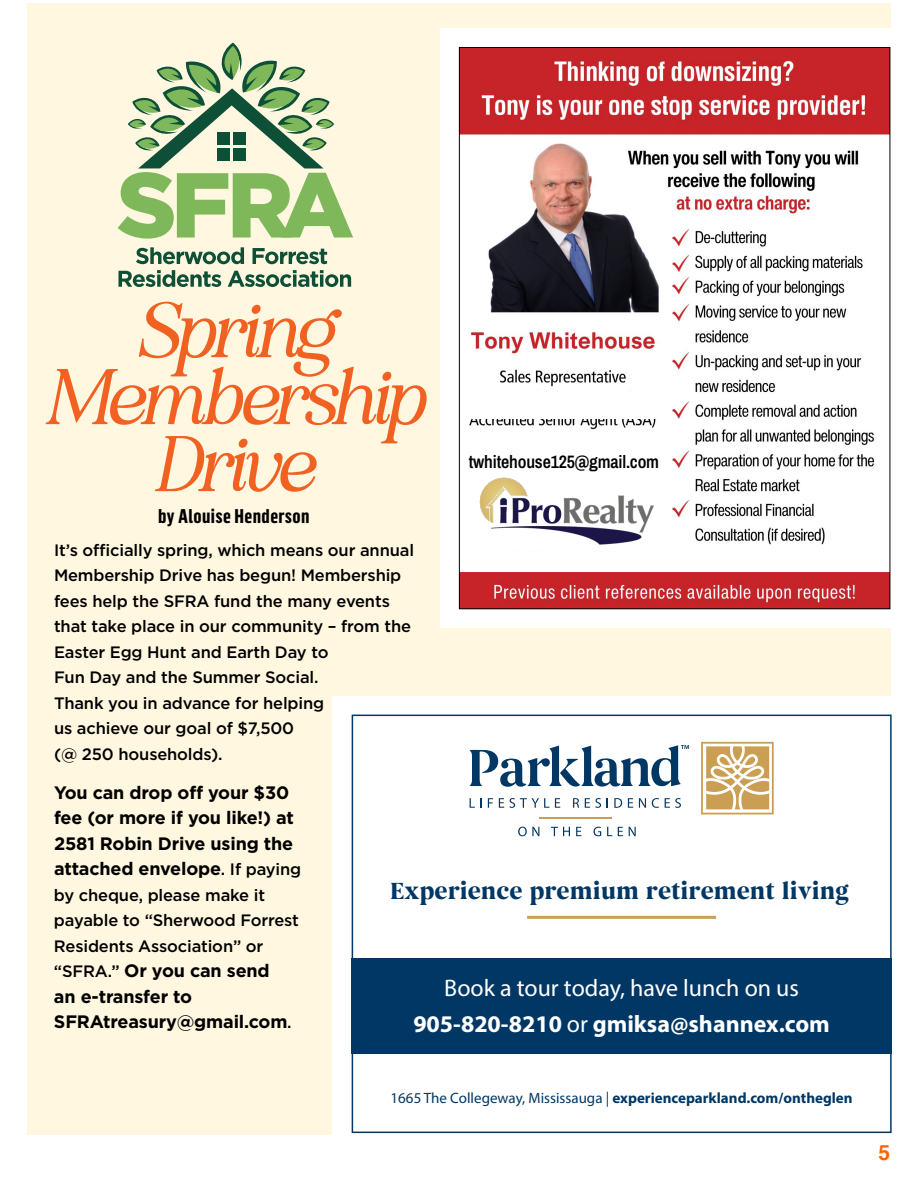
<style>
.page{position:relative;width:918px;height:1188px;background:#fff}
.page>*{position:absolute;margin:0;border:0;box-sizing:border-box;transform-origin:0 0}
.t1{font:72px/66.9px "Eighties Comeback It";letter-spacing:-.03em;color:#f16122;text-align:center}
.t2{font:24px/36px "Myriad Pro";color:#fff;text-align:center}
.t3{font:700 24px "Begum";color:#003764}
.t4{font:700 21px "Helvetica";color:#ff6300}
.t5{font:700 19.5px "Flama Condensed";letter-spacing:.02em;color:#000}
.t6{font:700 18px/25.5px "Gotham";letter-spacing:-.01em;color:#000}
.t7{font:18px "Archivo Narrow";letter-spacing:-.01em;color:#000}
.t8{font:500 16.5px/25.5px "Gotham";letter-spacing:-.01em;color:#000}
.t9{font:700 15px "Myriad Pro";color:#003764}
.s1{font-weight:500;font-size:16.5px}
.s2{font-weight:700}
.s3{font-weight:400}
</style>
<div class="page">
<div style="left:28px;top:3px;width:863px;height:1132px;background:#fff7df"></div>
<div style="left:441px;top:28px;width:450px;height:600px;background:#fff"></div>
<img style="left:461px;top:49px;width:427px;height:558px">
<div style="left:463px;top:472px;width:191px;height:79px;background:#fff"></div>
<img style="left:479px;top:477px;width:175px;height:68px">
<div style="left:469px;top:444px;width:185px;height:28px;background:#fff"></div>
<div style="left:469px;top:391px;width:197px;height:28px;background:#fff"></div>
<div style="left:332px;top:697px;width:581px;height:443px;background:#fff"></div>
<svg style="left:352px;top:715px;width:540px;height:418px"></svg>
<svg style="left:118px;top:43px;width:235px;height:196px"></svg>
<svg style="left:136px;top:247px;width:108px;height:17px"></svg>
<svg style="left:253px;top:248px;width:74px;height:16px"></svg>
<svg style="left:118px;top:270px;width:103px;height:17px"></svg>
<svg style="left:228px;top:270px;width:123px;height:17px"></svg>
<h1 class="t1" style="left:44px;top:296px;width:380px">Spring<br>Membership<br>Drive</h1>
<p class="t5" style="left:158px;top:503px;width:153px">by Alouise Henderson</p>
<p class="t7" style="left:469px;top:449px;width:192px">twhitehouse125@gmail.com</p>
<p class="t8" style="left:54px;top:537px;width:362px">It’s officially spring, which means our annual Membership Drive has begun! Membership fees help the SFRA fund the many events that take place in our community – from the Easter Egg Hunt and Earth Day to<br>Fun Day and the Summer Social.<br>Thank you in advance for helping<br>us achieve our goal of $7,500<br>(@ 250 households).</p>
<p class="t6" style="left:54px;top:780px;width:249px">You can drop off your $30 fee (or more if you like!) at<br>2581 Robin Drive using the attached envelope<span class="s1">. If paying</span></p>
<p class="t8" style="left:54px;top:882px;width:247px">by cheque, please make it payable to “Sherwood Forrest<br>Residents Association” or</p>
<p class="t6" style="left:54px;top:958px;width:239px"><span class="s1">“SFRA.”</span> Or you can send an e-transfer to<br>SFRAtreasury@gmail.com<span class="s1">.</span></p>
<h2 class="t3" style="left:390px;top:877px;width:461px">Experience premium retirement living</h2>
<h2 class="t2" style="left:413px;top:969px;width:418px">Book a tour today, have lunch on us<br><span class="s2">905-820-8210</span> or <span class="s2">gmiksa@shannex.com</span></h2>
<p class="t9" style="left:391px;top:1089px;width:464px"><span class="s3">1665 The Collegeway, Mississauga |</span> experienceparkland.com/ontheglen</p>
<p class="t4" style="left:878px;top:1138px;width:13px">5</p>
</div>
